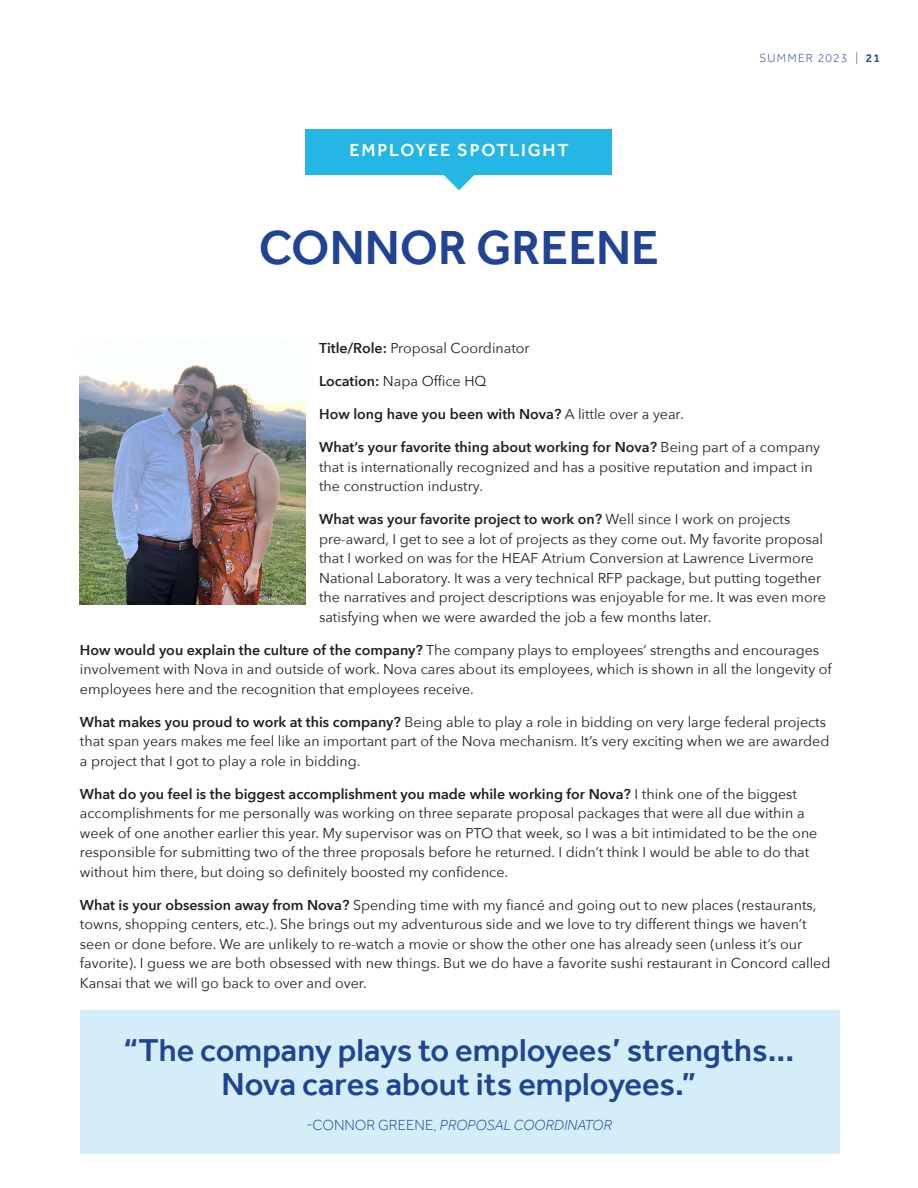
<style>
.page{position:relative;width:918px;height:1188px;background:#fff}
.page>*{position:absolute;margin:0;border:0;box-sizing:border-box;transform-origin:0 0}
.t1{font:500 49.2px "Effra";color:#204493}
.t2{font:500 32.55px/33.9px "Effra";color:#204493;text-align:center}
.t3{font:500 18px "Effra";letter-spacing:.1em;color:#fff}
.t4{font:italic 300 15px "Effra";color:#204493}
.t5{font:14.25px/19.5px "Avenir Next";color:#231f20}
.t6{font:600 14.25px "Avenir Next";color:#231f20}
.t7{font:300 12px "Effra";letter-spacing:.1em;color:#204493}
.s1{font-weight:500}
.s2{font-weight:600}
.s3{font-weight:400}
.s4{font-style:normal}
</style>
<div class="page">
<div style="left:306px;top:130px;width:306px;height:45px;background:#26b6e3"></div>
<svg style="left:444px;top:175px;width:30px;height:15px"></svg>
<img style="left:80px;top:364px;width:226px;height:241px">
<div style="left:80px;top:1010px;width:759px;height:143px;background:#d5edf8"></div>
<p class="t3" style="left:349px;top:139px;width:221px">EMPLOYEE SPOTLIGHT</p>
<p class="t1" style="left:259px;top:218px;width:402px">CONNOR GREENE</p>
<p class="t7" style="left:760px;top:51px;width:122px">SUMMER 2023 | <span class="s1">21</span></p>
<p class="t5" style="left:319px;top:338px;width:212px"><span class="s2">Title/Role:</span> Proposal Coordinator</p>
<p class="t5" style="left:319px;top:371px;width:169px"><span class="s2">Location:</span> Napa Office HQ</p>
<p class="t6" style="left:319px;top:402px;width:366px">How long have you been with Nova? <span class="s3">A little over a year.</span></p>
<p class="t5" style="left:319px;top:437px;width:503px"><span class="s2">What’s your favorite thing about working for Nova?</span> Being part of a company that is internationally recognized and has a positive reputation and impact in the construction industry.</p>
<p class="t5" style="left:319px;top:509px;width:508px"><span class="s2">What was your favorite project to work on?</span> Well since I work on projects pre-award, I get to see a lot of projects as they come out. My favorite proposal that I worked on was for the HEAF Atrium Conversion at Lawrence Livermore National Laboratory. It was a very technical RFP package, but putting together the narratives and project descriptions was enjoyable for me. It was even more satisfying when we were awarded the job a few months later.</p>
<p class="t5" style="left:80px;top:640px;width:753px"><span class="s2">How would you explain the culture of the company?</span> The company plays to employees’ strengths and encourages involvement with Nova in and outside of work. Nova cares about its employees, which is shown in all the longevity of employees here and the recognition that employees receive.</p>
<p class="t5" style="left:80px;top:712px;width:751px"><span class="s2">What makes you proud to work at this company?</span> Being able to play a role in bidding on very large federal projects that span years makes me feel like an important part of the Nova mechanism. It’s very exciting when we are awarded a project that I got to play a role in bidding.</p>
<p class="t5" style="left:80px;top:784px;width:739px"><span class="s2">What do you feel is the biggest accomplishment you made while working for Nova?</span> I think one of the biggest accomplishments for me personally was working on three separate proposal packages that were all due within a week of one another earlier this year. My supervisor was on PTO that week, so I was a bit intimidated to be the one responsible for submitting two of the three proposals before he returned. I didn’t think I would be able to do that without him there, but doing so definitely boosted my confidence.</p>
<p class="t5" style="left:80px;top:895px;width:752px"><span class="s2">What is your obsession away from Nova?</span> Spending time with my fiancé and going out to new places (restaurants, towns, shopping centers, etc.). She brings out my adventurous side and we love to try different things we haven’t seen or done before. We are unlikely to re-watch a movie or show the other one has already seen (unless it’s our favorite). I guess we are both obsessed with new things. But we do have a favorite sushi restaurant in Concord called Kansai that we will go back to over and over.</p>
<p class="t2" style="left:124px;top:1033px;width:672px">“The company plays to employees’ strengths...<br>Nova cares about its employees.”</p>
<p class="t4" style="left:306px;top:1116px;width:307px"><span class="s4">-CONNOR GREENE,</span> PROPOSAL COORDINATOR</p>
</div>
